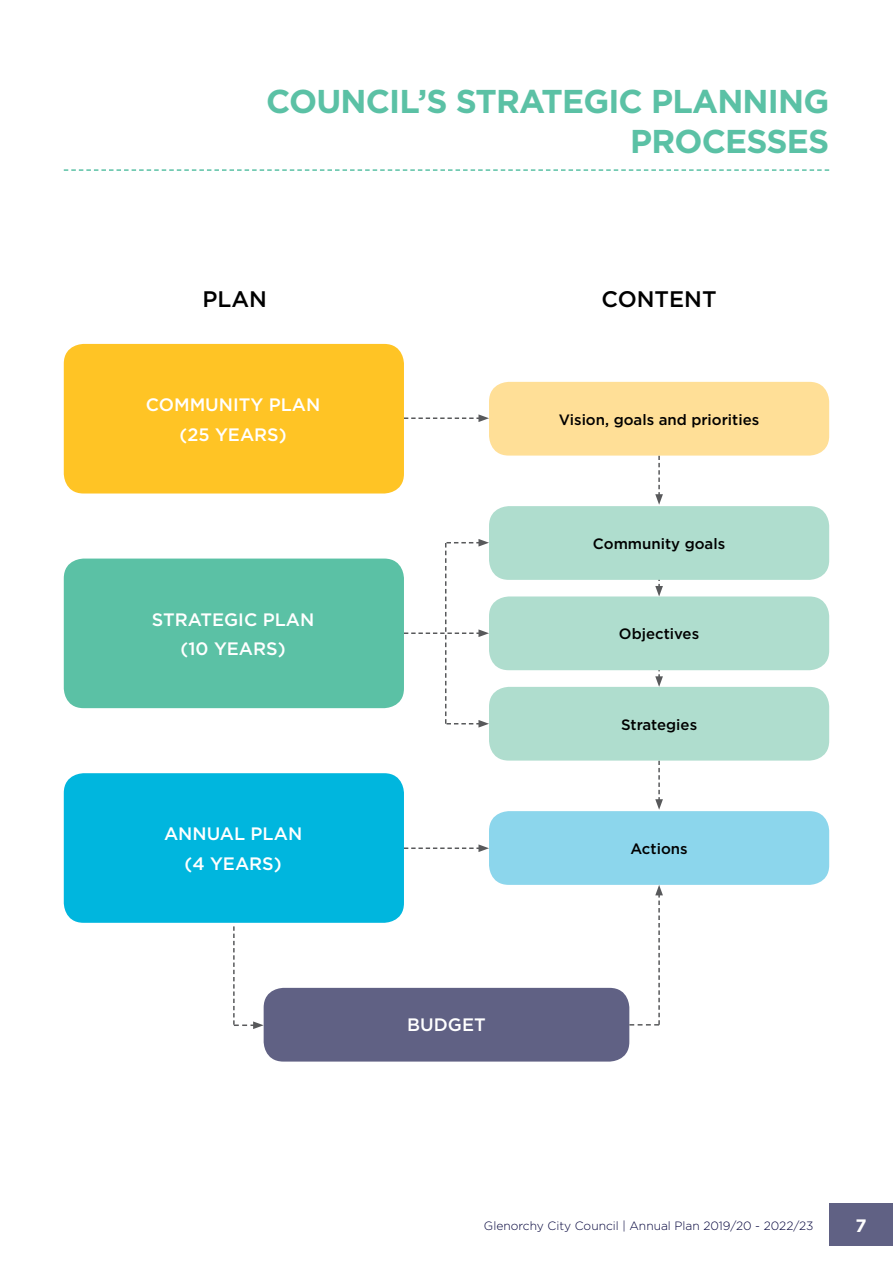
<style>
.page{position:relative;width:893px;height:1263px;background:#fff}
.page>*{position:absolute;margin:0;border:0;box-sizing:border-box;transform-origin:0 0}
.t1{font:700 33px/39.6px "Gotham";letter-spacing:-.025em;color:#5bc1a5;text-align:right}
.t2{font:500 22.5px "Gotham";color:#000}
.t3{font:500 18px/29.5px "Gotham";color:#fff;text-align:center}
.t4{font:700 18px "Gotham";color:#fff}
.t5{font:500 15px "Gotham";color:#000}
.t6{font:300 12px "Gotham";color:#00013a}
</style>
<div class="page">
<div style="left:829px;top:1203px;width:64px;height:43px;background:#606184"></div>
<svg style="left:404px;top:414px;width:85px;height:8px"></svg>
<svg style="left:655px;top:456px;width:8px;height:49px"></svg>
<svg style="left:655px;top:580px;width:8px;height:16px"></svg>
<svg style="left:655px;top:670px;width:8px;height:17px"></svg>
<svg style="left:655px;top:760px;width:8px;height:50px"></svg>
<svg style="left:404px;top:844px;width:85px;height:8px"></svg>
<svg style="left:64px;top:169px;width:765px;height:2px"></svg>
<div style="left:64px;top:344px;width:340px;height:149px;background:#ffc425;border-radius:20px"></div>
<div style="left:64px;top:558px;width:340px;height:150px;background:#5bc1a5;border-radius:20px"></div>
<div style="left:64px;top:773px;width:340px;height:150px;background:#00b6de;border-radius:20px"></div>
<div style="left:489px;top:382px;width:340px;height:74px;background:#ffdf97;border-radius:20px"></div>
<div style="left:489px;top:596px;width:340px;height:74px;background:#afddce;border-radius:20px"></div>
<div style="left:489px;top:506px;width:340px;height:74px;background:#afddce;border-radius:20px"></div>
<div style="left:489px;top:687px;width:340px;height:73px;background:#afddce;border-radius:20px"></div>
<div style="left:489px;top:811px;width:340px;height:74px;background:#8cd6ec;border-radius:20px"></div>
<div style="left:264px;top:988px;width:365px;height:73px;background:#606184;border-radius:20px"></div>
<svg style="left:404px;top:539px;width:85px;height:189px"></svg>
<svg style="left:233px;top:926px;width:31px;height:103px"></svg>
<svg style="left:629px;top:885px;width:34px;height:140px"></svg>
<h1 class="t1" style="left:266px;top:81px;width:564px">COUNCIL’S STRATEGIC PLANNING<br>PROCESSES</h1>
<p class="t2" style="left:202px;top:284px;width:66px">PLAN</p>
<p class="t3" style="left:146px;top:390px;width:176px">COMMUNITY PLAN (25 YEARS)</p>
<p class="t3" style="left:152px;top:604px;width:164px">STRATEGIC PLAN (10 YEARS)</p>
<p class="t3" style="left:164px;top:819px;width:140px">ANNUAL PLAN (4 YEARS)</p>
<p class="t2" style="left:602px;top:284px;width:117px">CONTENT</p>
<p class="t5" style="left:559px;top:410px;width:202px">Vision, goals and priorities</p>
<p class="t5" style="left:593px;top:534px;width:134px">Community goals</p>
<p class="t5" style="left:619px;top:624px;width:82px">Objectives</p>
<p class="t5" style="left:621px;top:715px;width:78px">Strategies</p>
<p class="t3" style="left:407px;top:1010px;width:80px">BUDGET</p>
<p class="t5" style="left:630px;top:839px;width:59px">Actions</p>
<p class="t6" style="left:484px;top:1218px;width:331px">Glenorchy City Council | Annual Plan 2019/20 - 2022/23</p>
<p class="t4" style="left:855px;top:1213px;width:13px">7</p>
</div>
